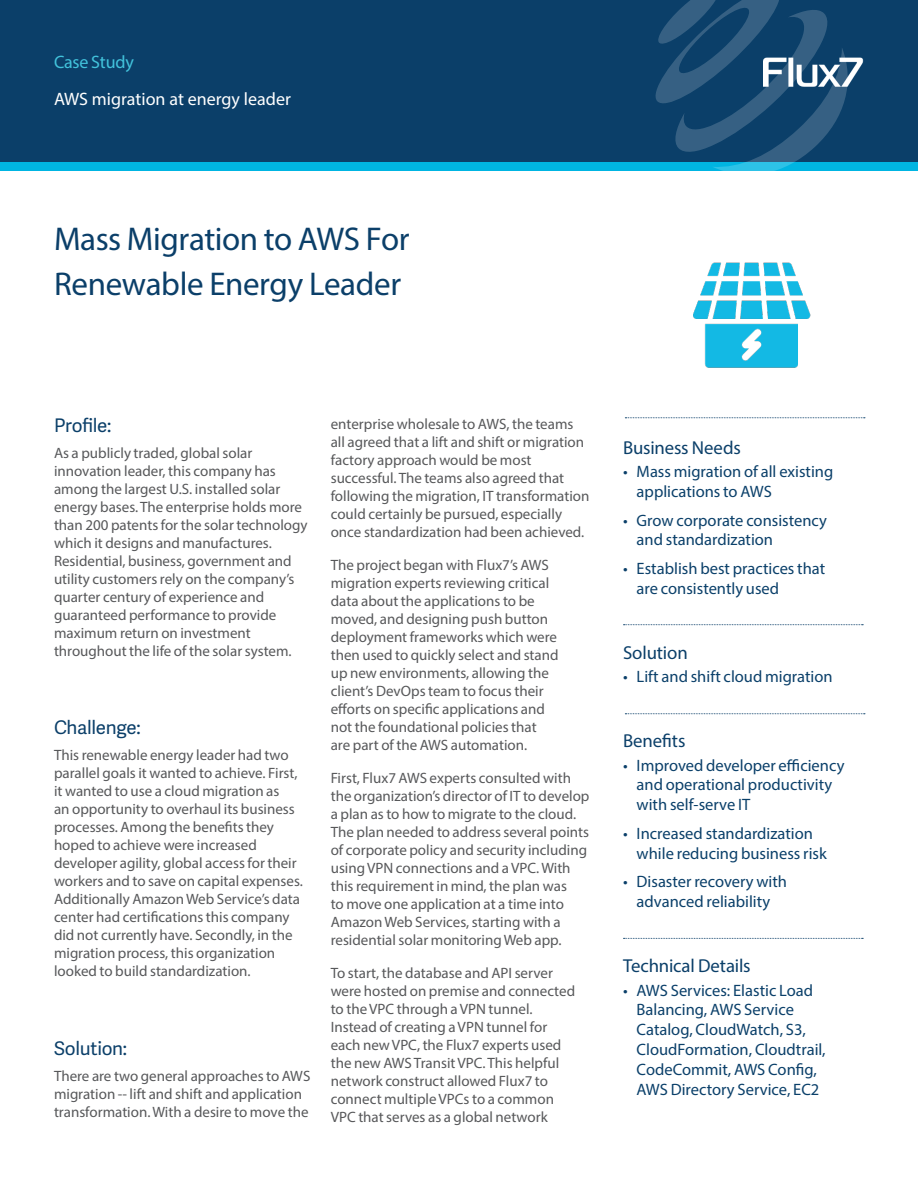
<style>
.page{position:relative;width:918px;height:1188px;background:#fff}
.page>*{position:absolute;margin:0;border:0;box-sizing:border-box;transform-origin:0 0}
.subhead{font:33px/45px "Myriad Pro";letter-spacing:-.01em;color:#0b3f69}
.subhead_small{font:18.75px "Myriad Pro";letter-spacing:-.01em;color:#0b3f69}
.subhead-2{font:18.75px "Adelle Sans";letter-spacing:-.015em;color:#0b3f69}
.headline_sub_large{font:18px "Myriad Pro";color:#fff}
.product_title{font:18px "Myriad Pro";letter-spacing:-.01em;color:#42c3dc}
.t1{font:16.5px/19.8px "Myriad Pro";color:#0b406a}
.body_regular_2{font:15px/18px "Myriad Pro";color:#57585a}
</style>
<div class="page">
<div style="left:0;top:0;width:918px;height:162px;background:#0b3f69"></div>
<div style="left:210px;top:162px;width:93px;height:9px;background:#00b5e2"></div>
<div style="left:7px;top:162px;width:62px;height:9px;background:#00b5e2"></div>
<div style="left:0;top:162px;width:21px;height:9px;background:#00b5e2"></div>
<div style="left:63px;top:162px;width:16px;height:9px;background:#00b5e2"></div>
<div style="left:275px;top:162px;width:93px;height:9px;background:#00b5e2"></div>
<div style="left:387px;top:162px;width:94px;height:9px;background:#00b5e2"></div>
<div style="left:539px;top:162px;width:93px;height:9px;background:#00b5e2"></div>
<div style="left:838px;top:162px;width:80px;height:9px;background:#00b5e2"></div>
<div style="left:609px;top:162px;width:74px;height:9px;background:#00b5e2"></div>
<div style="left:79px;top:162px;width:20px;height:9px;background:#00b5e2"></div>
<div style="left:98px;top:162px;width:115px;height:9px;background:#00b5e2"></div>
<div style="left:473px;top:162px;width:43px;height:9px;background:#00b5e2"></div>
<div style="left:356px;top:162px;width:94px;height:9px;background:#00b5e2"></div>
<div style="left:516px;top:162px;width:25px;height:9px;background:#00b5e2"></div>
<svg style="left:655px;top:0;width:192px;height:171px"></svg>
<img style="left:764px;top:54px;width:100px;height:37px">
<svg style="left:625px;top:417px;width:240px;height:1px"></svg>
<svg style="left:624px;top:624px;width:239px;height:1px"></svg>
<svg style="left:625px;top:713px;width:240px;height:1px"></svg>
<svg style="left:624px;top:938px;width:239px;height:1px"></svg>
<img style="left:693px;top:262px;width:118px;height:106px">
<p class="product_title" style="left:54px;top:50px;width:81px">Case Study</p>
<p class="headline_sub_large" style="left:54px;top:88px;width:238px">AWS migration at energy leader</p>
<p class="subhead" style="left:54px;top:216px;width:357px">Mass Migration to AWS For<br>Renewable Energy Leader</p>
<p class="subhead-2" style="left:54px;top:412px;width:59px">Profile:</p>
<p class="body_regular_2" style="left:54px;top:444px;width:255px">As a publicly traded, global solar innovation leader, this company has among the largest U.S. installed solar energy bases. The enterprise holds more than 200 patents for the solar technology which it designs and manufactures.<br>Residential, business, government and utility customers rely on the company’s quarter century of experience and guaranteed performance to provide maximum return on investment throughout the life of the solar system.</p>
<p class="subhead-2" style="left:54px;top:714px;width:88px">Challenge:</p>
<p class="body_regular_2" style="left:54px;top:746px;width:250px">This renewable energy leader had two parallel goals it wanted to achieve. First, it wanted to use a cloud migration as<br>an opportunity to overhaul its business processes. Among the benefits they hoped to achieve were increased developer agility, global access for their workers and to save on capital expenses.<br>Additionally Amazon Web Service’s data center had certifications this company did not currently have. Secondly, in the migration process, this organization looked to build standardization.</p>
<p class="subhead-2" style="left:54px;top:1035px;width:75px">Solution:</p>
<p class="body_regular_2" style="left:54px;top:1067px;width:258px">There are two general approaches to AWS migration -- lift and shift and application transformation. With a desire to move the</p>
<p class="body_regular_2" style="left:331px;top:415px;width:260px">enterprise wholesale to AWS, the teams all agreed that a lift and shift or migration factory approach would be most successful. The teams also agreed that following the migration, IT transformation could certainly be pursued, especially once standardization had been achieved.</p>
<p class="body_regular_2" style="left:331px;top:556px;width:229px">The project began with Flux7’s AWS migration experts reviewing critical data about the applications to be moved, and designing push button deployment frameworks which were then used to quickly select and stand up new environments, allowing the client’s DevOps team to focus their efforts on specific applications and not the foundational policies that are part of the AWS automation.</p>
<p class="body_regular_2" style="left:331px;top:769px;width:260px">First, Flux7 AWS experts consulted with the organization’s director of IT to develop a plan as to how to migrate to the cloud.<br>The plan needed to address several points of corporate policy and security including using VPN connections and a VPC. With this requirement in mind, the plan was<br>to move one application at a time into Amazon Web Services, starting with a residential solar monitoring Web app.</p>
<p class="body_regular_2" style="left:331px;top:964px;width:246px">To start, the database and API server were hosted on premise and connected to the VPC through a VPN tunnel.<br>Instead of creating a VPN tunnel for each new VPC, the Flux7 experts used the new AWS Transit VPC. This helpful network construct allowed Flux7 to connect multiple VPCs to a common VPC that serves as a global network</p>
<p class="subhead_small" style="left:623px;top:436px;width:119px">Business Needs</p>
<p class="t1" style="left:637px;top:461px;width:198px;text-indent:-14px">• Mass migration of all existing applications to AWS</p>
<p class="t1" style="left:637px;top:510px;width:192px;text-indent:-14px">• Grow corporate consistency and standardization</p>
<p class="t1" style="left:637px;top:558px;width:190px;text-indent:-14px">• Establish best practices that are consistently used</p>
<p class="subhead_small" style="left:623px;top:641px;width:66px">Solution</p>
<p class="t1" style="left:623px;top:667px;width:211px">• Lift and shift cloud migration</p>
<p class="subhead_small" style="left:623px;top:729px;width:64px">Benefits</p>
<p class="t1" style="left:637px;top:755px;width:209px;text-indent:-14px">• Improved developer efficiency and operational productivity with self-serve IT</p>
<p class="t1" style="left:637px;top:823px;width:192px;text-indent:-14px">• Increased standardization while reducing business risk</p>
<p class="t1" style="left:623px;top:872px;width:165px;text-align:center">• Disaster recovery with advanced reliability</p>
<p class="subhead_small" style="left:623px;top:954px;width:129px">Technical Details</p>
<p class="t1" style="left:637px;top:980px;width:191px;text-indent:-14px">• AWS Services: Elastic Load<br>Balancing, AWS Service<br>Catalog, CloudWatch, S3,<br>CloudFormation, Cloudtrail,<br>CodeCommit, AWS Config,<br>AWS Directory Service, EC2</p>
</div>
